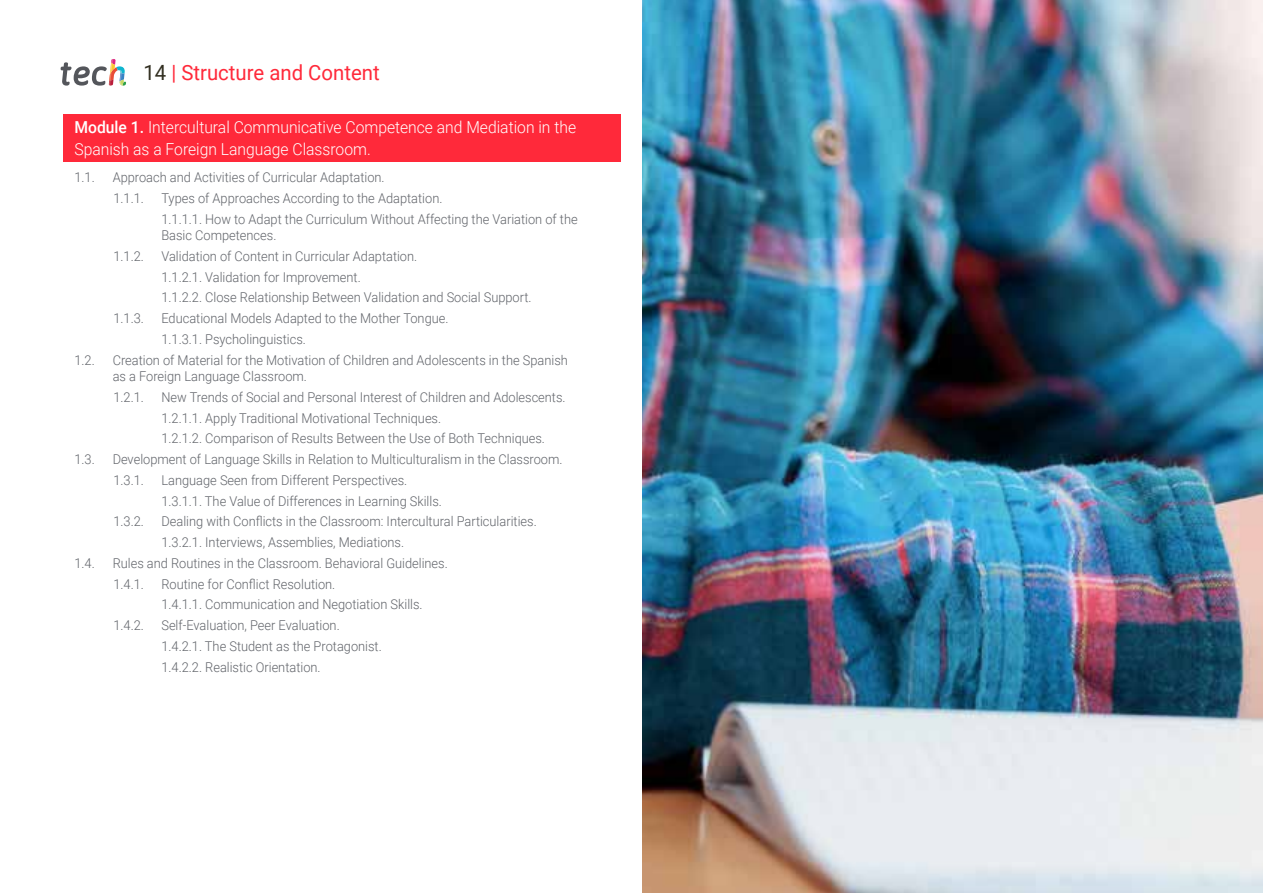
<style>
.page{position:relative;width:1263px;height:893px;background:#fff}
.page>*{position:absolute;margin:0;border:0;box-sizing:border-box;transform-origin:0 0}
.t1{font:21px "Roboto";color:#ff293a}
.t2{font:300 16.5px/22.5px "Roboto";color:#fff;scale:.95 1}
.t3{font:300 13.5px/20.7px "Roboto";color:#61646a;scale:.95 1}
.s1{color:#312e20}
.s2{font-weight:500}
</style>
<div class="page">
<svg style="left:61px;top:59px;width:65px;height:27px"></svg>
<div style="left:63px;top:114px;width:558px;height:47px;background:#ff293a"></div>
<img style="left:642px;top:0;width:621px;height:893px">
<h1 class="t1" style="left:144px;top:57px;width:238px"><span class="s1">14</span> | Structure and Content</h1>
<p class="t2" style="left:74px;top:115px;width:530px"><span class="s2">Module 1.</span> Intercultural Communicative Competence and Mediation in the<br>Spanish as a Foreign Language Classroom.</p>
<p class="t3" style="left:74px;top:166px;width:23px">1.1.</p>
<p class="t3" style="left:113px;top:166px;width:288px">Approach and Activities of Curricular Adaptation.<br>1.1.1.</p>
<p class="t3" style="left:161px;top:187px;width:440px">Types of Approaches According to the Adaptation.<br>1.1.1.1. How to Adapt the Curriculum Without Affecting the Variation of the</p>
<p class="t3" style="left:161px;top:224px;width:123px">Basic Competences.</p>
<p class="t3" style="left:113px;top:245px;width:34px">1.1.2.</p>
<p class="t3" style="left:161px;top:245px;width:391px">Validation of Content in Curricular Adaptation.<br>1.1.2.1. Validation for Improvement.<br>1.1.2.2. Close Relationship Between Validation and Social Support.</p>
<p class="t3" style="left:113px;top:307px;width:34px">1.1.3.</p>
<p class="t3" style="left:161px;top:307px;width:304px">Educational Models Adapted to the Mother Tongue.<br>1.1.3.1. Psycholinguistics.</p>
<p class="t3" style="left:74px;top:349px;width:23px">1.2.</p>
<p class="t3" style="left:113px;top:351px;width:481px;line-height:16.5px">Creation of Material for the Motivation of Children and Adolescents in the Spanish as a Foreign Language Classroom.</p>
<p class="t3" style="left:113px;top:386px;width:34px">1.2.1.</p>
<p class="t3" style="left:161px;top:386px;width:427px">New Trends of Social and Personal Interest of Children and Adolescents.<br>1.2.1.1. Apply Traditional Motivational Techniques.<br>1.2.1.2. Comparison of Results Between the Use of Both Techniques.</p>
<p class="t3" style="left:74px;top:448px;width:23px">1.3.</p>
<p class="t3" style="left:113px;top:448px;width:475px">Development of Language Skills in Relation to Multiculturalism in the Classroom.<br>1.3.1.</p>
<p class="t3" style="left:161px;top:469px;width:297px">Language Seen from Different Perspectives.<br>1.3.1.1. The Value of Differences in Learning Skills.</p>
<p class="t3" style="left:113px;top:511px;width:34px">1.3.2.</p>
<p class="t3" style="left:161px;top:511px;width:397px">Dealing with Conflicts in the Classroom: Intercultural Particularities.<br>1.3.2.1. Interviews, Assemblies, Mediations.</p>
<p class="t3" style="left:74px;top:552px;width:23px">1.4.</p>
<p class="t3" style="left:113px;top:552px;width:354px">Rules and Routines in the Classroom. Behavioral Guidelines.<br>1.4.1.</p>
<p class="t3" style="left:161px;top:573px;width:276px">Routine for Conflict Resolution.<br>1.4.1.1. Communication and Negotiation Skills.</p>
<p class="t3" style="left:113px;top:614px;width:34px">1.4.2.</p>
<p class="t3" style="left:161px;top:614px;width:233px">Self-Evaluation, Peer Evaluation.<br>1.4.2.1. The Student as the Protagonist.<br>1.4.2.2. Realistic Orientation.</p>
</div>
